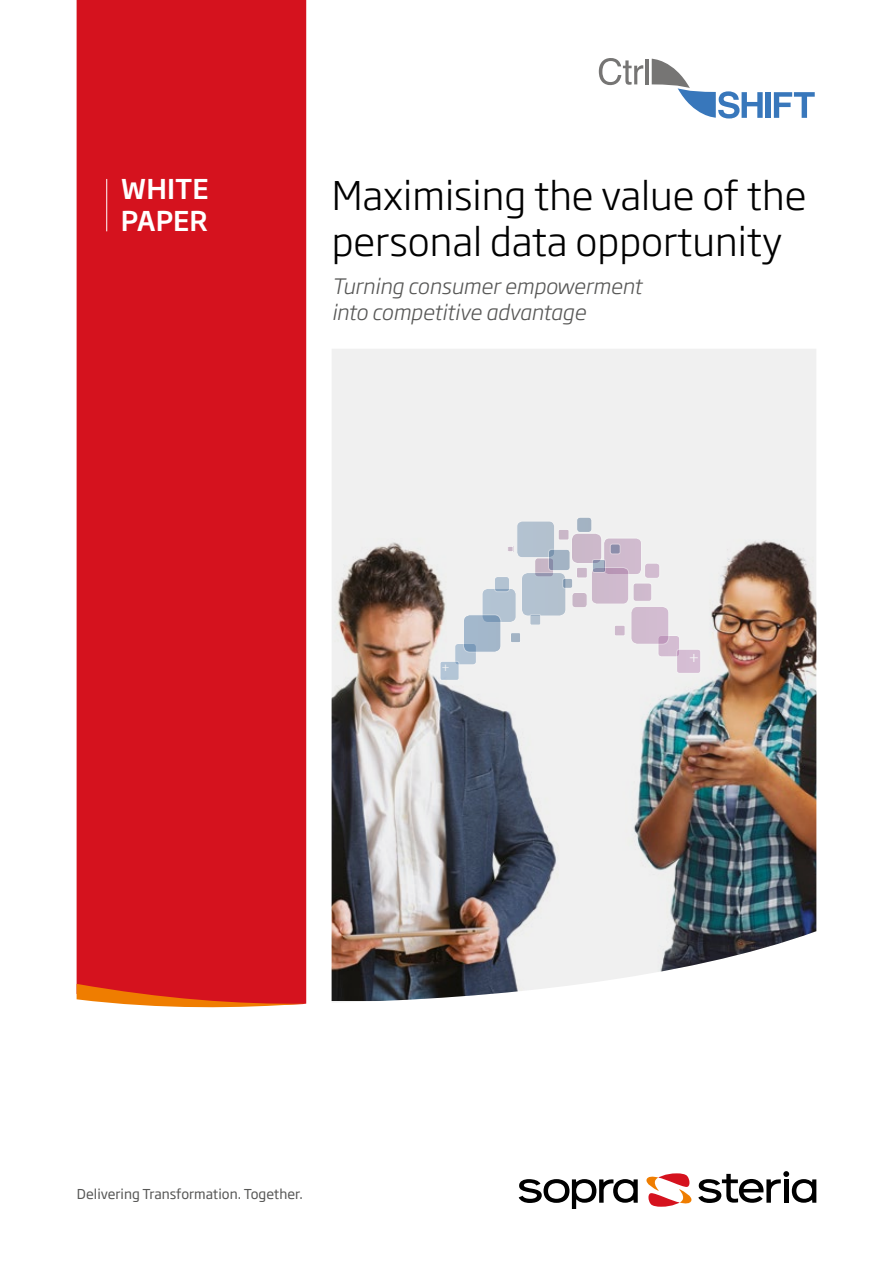
<style>
.page{position:relative;width:893px;height:1263px;background:#fff}
.page>*{position:absolute;margin:0;border:0;box-sizing:border-box;transform-origin:0 0}
.Document_Title{font:300 39px/46.8px "Soho Gothic Std";color:#000}
.Document_Type{font:500 27px/32.4px "Soho Gothic Std";color:#fff}
.Document_Title-2{font:italic 300 21px/25.2px "Soho Gothic Std";color:#575756}
.Tagline{font:13.5px "Soho Gothic Std";color:#575756}
.t1{font:13.05px "Minion Pro";color:#fff}
</style>
<div class="page">
<div style="left:77px;top:0;width:229px;height:984px;background:#d5121e"></div>
<svg style="left:77px;top:984px;width:229px;height:24px;background:#e2502e"></svg>
<svg style="left:519px;top:1179px;width:119px;height:30px"></svg>
<svg style="left:646px;top:1171px;width:170px;height:36px"></svg>
<div style="left:332px;top:349px;width:484px;height:653px;background:#f0f0f0"></div>
<img style="left:332px;top:521px;width:228px;height:480px">
<img style="left:573px;top:522px;width:243px;height:480px">
<div style="left:604px;top:538px;width:37px;height:37px;background:#d0bbce;border-radius:5px"></div>
<div style="left:603px;top:538px;width:39px;height:37px;border:1px solid #fff;border-radius:5px"></div>
<div style="left:658px;top:635px;width:22px;height:22px;background:#d4bdd2;border-radius:3px"></div>
<div style="left:658px;top:635px;width:22px;height:22px;border:1px solid #fff;border-radius:3px"></div>
<div style="left:631px;top:606px;width:38px;height:38px;background:#d2bbd0;border-radius:7px"></div>
<div style="left:630px;top:606px;width:39px;height:39px;border:1px solid #fff;border-radius:7px"></div>
<div style="left:591px;top:567px;width:38px;height:37px;background:#cfbacd;border-radius:6px"></div>
<div style="left:591px;top:567px;width:38px;height:37px;border:1px solid #fff;border-radius:6px"></div>
<div style="left:644px;top:563px;width:16px;height:15px;background:#d2bcd0;border-radius:3px"></div>
<div style="left:644px;top:563px;width:16px;height:16px;border:1px solid #fff;border-radius:3px"></div>
<div style="left:535px;top:558px;width:19px;height:19px;background:#c7b6c6;border-radius:3px"></div>
<div style="left:534px;top:557px;width:20px;height:20px;border:1px solid #fff;border-radius:3px"></div>
<div style="left:677px;top:649px;width:24px;height:24px;background:#d5bed4;border-radius:3px"></div>
<div style="left:676px;top:649px;width:25px;height:25px;border:1px solid #fff;border-radius:3px"></div>
<svg style="left:616px;top:627px;width:7px;height:7px"></svg>
<div style="left:614px;top:625px;width:11px;height:11px;border:1px solid #fff;border-radius:2px"></div>
<div style="left:517px;top:521px;width:38px;height:37px;background:#b3c1d0;border-radius:5px"></div>
<div style="left:516px;top:521px;width:39px;height:37px;border:1px solid #fff;border-radius:5px"></div>
<div style="left:455px;top:643px;width:21px;height:22px;background:#b3c4d5;border-radius:3px"></div>
<div style="left:454px;top:643px;width:23px;height:22px;border:1px solid #fff;border-radius:3px"></div>
<div style="left:482px;top:588px;width:34px;height:34px;background:#b3c3d2;border-radius:6px"></div>
<div style="left:482px;top:588px;width:34px;height:35px;border:1px solid #fff;border-radius:6px"></div>
<div style="left:521px;top:572px;width:45px;height:44px;background:#b3c2d0;border-radius:7px"></div>
<div style="left:521px;top:572px;width:45px;height:44px;border:1px solid #fff;border-radius:7px"></div>
<svg style="left:494px;top:576px;width:16px;height:16px"></svg>
<div style="left:494px;top:576px;width:16px;height:16px;border:1px solid #fff;border-radius:3px"></div>
<div style="left:440px;top:661px;width:19px;height:19px;background:#b3c5d6;border-radius:2px"></div>
<div style="left:440px;top:661px;width:19px;height:20px;border:1px solid #fff;border-radius:2px"></div>
<svg style="left:532px;top:616px;width:7px;height:7px"></svg>
<div style="left:530px;top:614px;width:11px;height:11px;border:1px solid #fff;border-radius:2px"></div>
<svg style="left:548px;top:549px;width:22px;height:22px"></svg>
<div style="left:548px;top:549px;width:22px;height:22px;border:1px solid #fff;border-radius:3px"></div>
<div style="left:572px;top:592px;width:15px;height:16px;background:#cab7c8;border-radius:3px"></div>
<div style="left:572px;top:592px;width:15px;height:16px;border:1px solid #fff;border-radius:3px"></div>
<svg style="left:507px;top:546px;width:6px;height:6px"></svg>
<svg style="left:558px;top:529px;width:62px;height:59px"></svg>
<div style="left:592px;top:559px;width:14px;height:14px;border:1px solid #fff;border-radius:2px"></div>
<div style="left:633px;top:583px;width:19px;height:18px;background:#cfbacd;border-radius:3px"></div>
<div style="left:633px;top:583px;width:19px;height:18px;border:1px solid #fff;border-radius:3px"></div>
<svg style="left:463px;top:615px;width:38px;height:37px"></svg>
<div style="left:463px;top:614px;width:38px;height:39px;border:1px solid #fff;border-radius:7px"></div>
<svg style="left:512px;top:634px;width:7px;height:7px"></svg>
<div style="left:510px;top:632px;width:11px;height:11px;border:1px solid #fff;border-radius:2px"></div>
<hr style="left:106px;top:179px;width:1px;height:52px;background:#fff">
<svg style="left:599px;top:58px;width:44px;height:27px"></svg>
<hr style="left:645px;top:59px;width:4px;height:25px;background:#767574">
<div style="left:766px;top:92px;width:5px;height:26px;background:#3877bb"></div>
<svg style="left:774px;top:92px;width:41px;height:26px"></svg>
<svg style="left:652px;top:59px;width:111px;height:59px"></svg>
<div style="left:577px;top:517px;width:15px;height:15px;background:#a3b3c3;border-radius:3px"></div>
<div style="left:576px;top:517px;width:16px;height:16px;border:1px solid #fff;border-radius:3px"></div>
<p class="Document_Type" style="left:121px;top:173px;width:89px">WHITE<br>PAPER</p>
<p class="Document_Title" style="left:332px;top:172px;width:476px">Maximising the value of the personal data opportunity</p>
<p class="Document_Title-2" style="left:332px;top:274px;width:311px">Turning consumer empowerment into competitive advantage</p>
<p class="t1" style="left:442px;top:658px;width:9px">+</p>
<p class="Tagline" style="left:77px;top:1186px;width:227px">Delivering Transformation. Together.</p>
</div>
